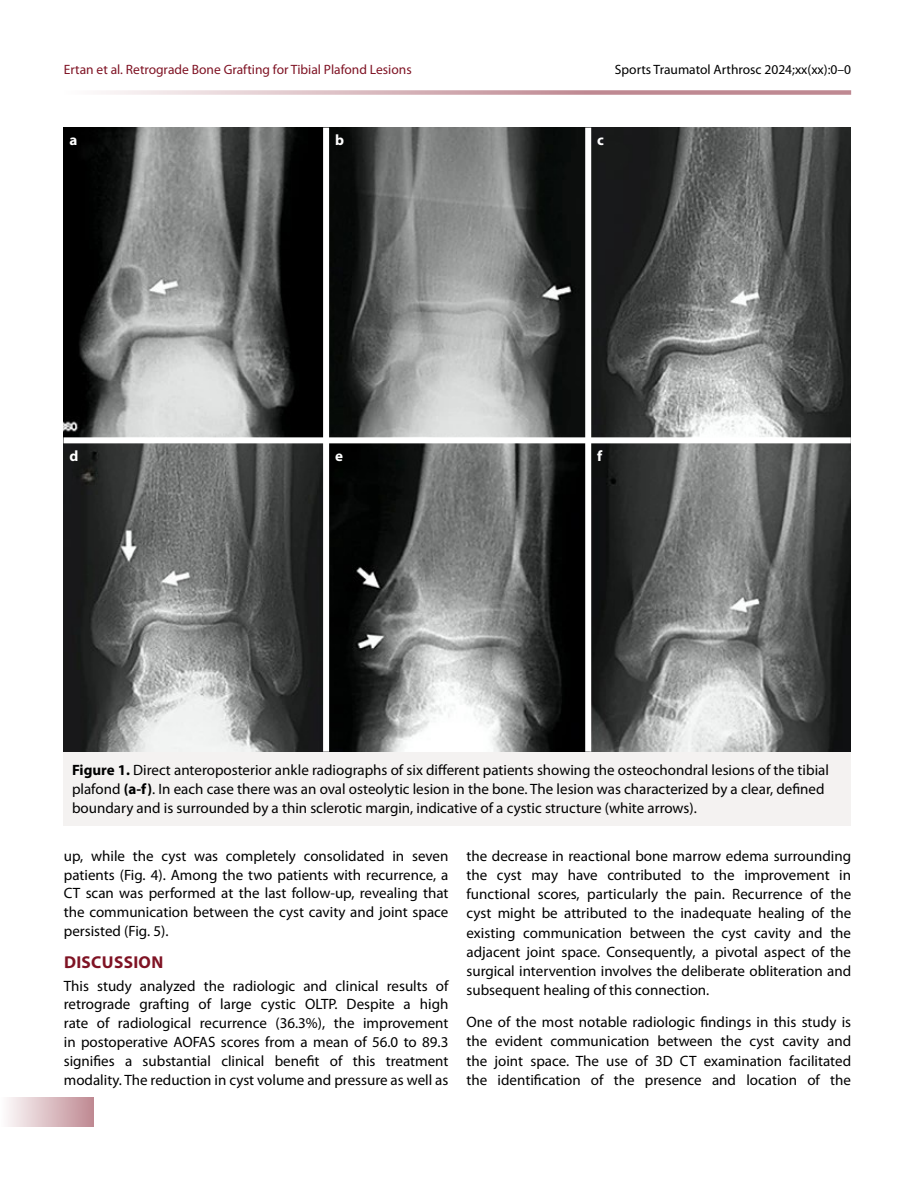
<style>
.page{position:relative;width:915px;height:1191px;background:#fff}
.page>*{position:absolute;margin:0;border:0;box-sizing:border-box;transform-origin:0 0}
.t1{font:700 17.25px "Myriad Pro";letter-spacing:.02em;color:#7f1324}
.t2{font:15px/18.8px "Myriad Pro";color:#000;text-align:justify}
.t3{font:700 15px "Myriad Pro";color:#fff}
.t4{font:13.5px "Myriad Pro";color:#7f1324}
.t5{font:13.5px "Myriad Pro";color:#000}
.s1{font-weight:700}
</style>
<div class="page">
<div style="left:0;top:1097px;width:94px;height:30px;background:linear-gradient(to right,#fefefe,#bf8a93)"></div>
<svg style="left:106px;top:90px;width:744px;height:5px;background:#d6b3b9"></svg>
<div style="left:63px;top:750px;width:787px;height:76px;background:#f4f2f1"></div>
<img style="left:63px;top:128px;width:787px;height:623px">
<div style="left:63px;top:437px;width:787px;height:6px;background:#fff"></div>
<div style="left:323px;top:128px;width:6px;height:623px;background:#fff"></div>
<div style="left:585px;top:128px;width:6px;height:623px;background:#fff"></div>
<p class="t4" style="left:64px;top:61px;width:349px">Ertan et al. Retrograde Bone Grafting for Tibial Plafond Lesions</p>
<p class="t5" style="left:614px;top:61px;width:237px">Sports Traumatol Arthrosc 2024;xx(xx):0–0</p>
<p class="t3" style="left:69px;top:130px;width:9px">a</p>
<p class="t3" style="left:69px;top:446px;width:10px">d</p>
<p class="t3" style="left:335px;top:130px;width:10px">b</p>
<p class="t3" style="left:335px;top:446px;width:9px">e</p>
<p class="t3" style="left:597px;top:130px;width:8px">c</p>
<p class="t3" style="left:597px;top:446px;width:7px">f</p>
<p class="t2" style="left:72px;top:760px;width:758px;text-align:left"><span class="s1">Figure 1.</span> Direct anteroposterior ankle radiographs of six different patients showing the osteochondral lesions of the tibial plafond <span class="s1">(a-f)</span>. In each case there was an oval osteolytic lesion in the bone. The lesion was characterized by a clear, defined boundary and is surrounded by a thin sclerotic margin, indicative of a cystic structure (white arrows).</p>
<p class="t2" style="left:64px;top:846px;width:386px">up, while the cyst was completely consolidated in seven patients (Fig. 4). Among the two patients with recurrence, a CT scan was performed at the last follow-up, revealing that the communication between the cyst cavity and joint space persisted (Fig. 5).</p>
<p class="t1" style="left:64px;top:950px;width:101px">DISCUSSION</p>
<p class="t2" style="left:64px;top:976px;width:386px">This study analyzed the radiologic and clinical results of retrograde grafting of large cystic OLTP. Despite a high rate of radiological recurrence (36.3%), the improvement in postoperative AOFAS scores from a mean of 56.0 to 89.3 signifies a substantial clinical benefit of this treatment modality. The reduction in cyst volume and pressure as well as</p>
<p class="t2" style="left:466px;top:846px;width:386px;line-height:19.2px">the decrease in reactional bone marrow edema surrounding the cyst may have contributed to the improvement in functional scores, particularly the pain. Recurrence of the cyst might be attributed to the inadequate healing of the existing communication between the cyst cavity and the adjacent joint space. Consequently, a pivotal aspect of the surgical intervention involves the deliberate obliteration and subsequent healing of this connection.</p>
<p class="t2" style="left:466px;top:1012px;width:386px;line-height:19.2px">One of the most notable radiologic findings in this study is the evident communication between the cyst cavity and the joint space. The use of 3D CT examination facilitated the identification of the presence and location of the</p>
</div>
